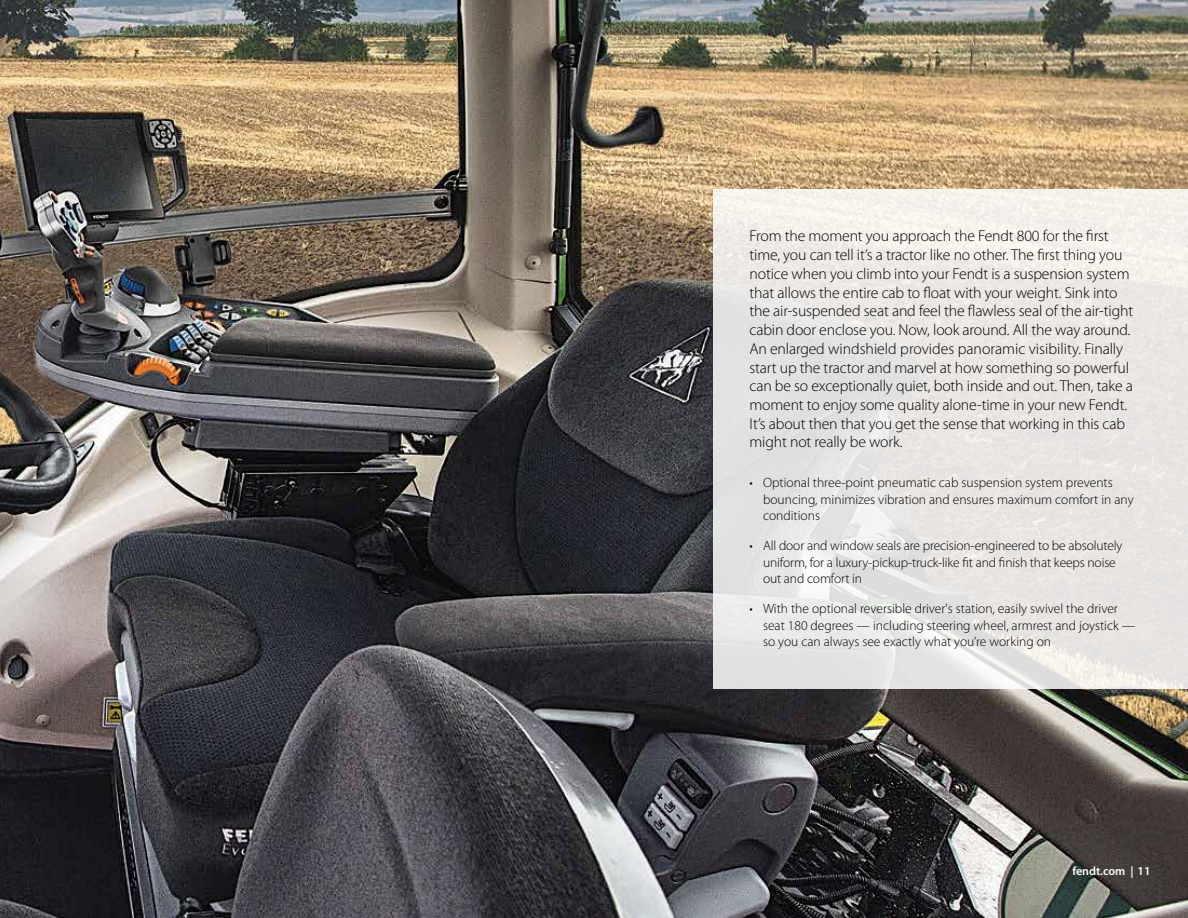
<style>
.page{position:relative;width:1188px;height:918px;background:#fff}
.page>*{position:absolute;margin:0;border:0;box-sizing:border-box;transform-origin:0 0}
.t1{font:300 15.75px/18.8px "Myriad Pro";letter-spacing:-.01em;color:#000}
.t2{font:300 13.5px/16.5px "Myriad Pro";color:#000}
.t3{font:600 12px "Myriad Pro";color:#fff}
</style>
<div class="page">
<img style="left:0;top:0;width:1188px;height:918px">
<svg style="left:713px;top:189px;width:475px;height:499px;background:#e9e7e5"></svg>
<p class="t1" style="left:750px;top:227px;width:385px">From the moment you approach the Fendt 800 for the first time, you can tell it’s a tractor like no other. The first thing you notice when you climb into your Fendt is a suspension system that allows the entire cab to float with your weight. Sink into the air-suspended seat and feel the flawless seal of the air-tight cabin door enclose you. Now, look around. All the way around.<br>An enlarged windshield provides panoramic visibility. Finally start up the tractor and marvel at how something so powerful can be so exceptionally quiet, both inside and out. Then, take a moment to enjoy some quality alone-time in your new Fendt.<br>It’s about then that you get the sense that working in this cab might not really be work.</p>
<p class="t2" style="left:763px;top:474px;width:372px;text-indent:-14px">• Optional three-point pneumatic cab suspension system prevents bouncing, minimizes vibration and ensures maximum comfort in any conditions</p>
<p class="t2" style="left:763px;top:537px;width:361px;text-indent:-14px">• All door and window seals are precision-engineered to be absolutely uniform, for a luxury-pickup-truck-like fit and finish that keeps noise out and comfort in</p>
<p class="t2" style="left:763px;top:600px;width:374px;text-indent:-14px">• With the optional reversible driver's station, easily swivel the driver seat 180 degrees — including steering wheel, armrest and joystick — so you can always see exactly what you’re working on</p>
<p class="t3" style="left:1072px;top:863px;width:79px">fendt.com | 11</p>
</div>
